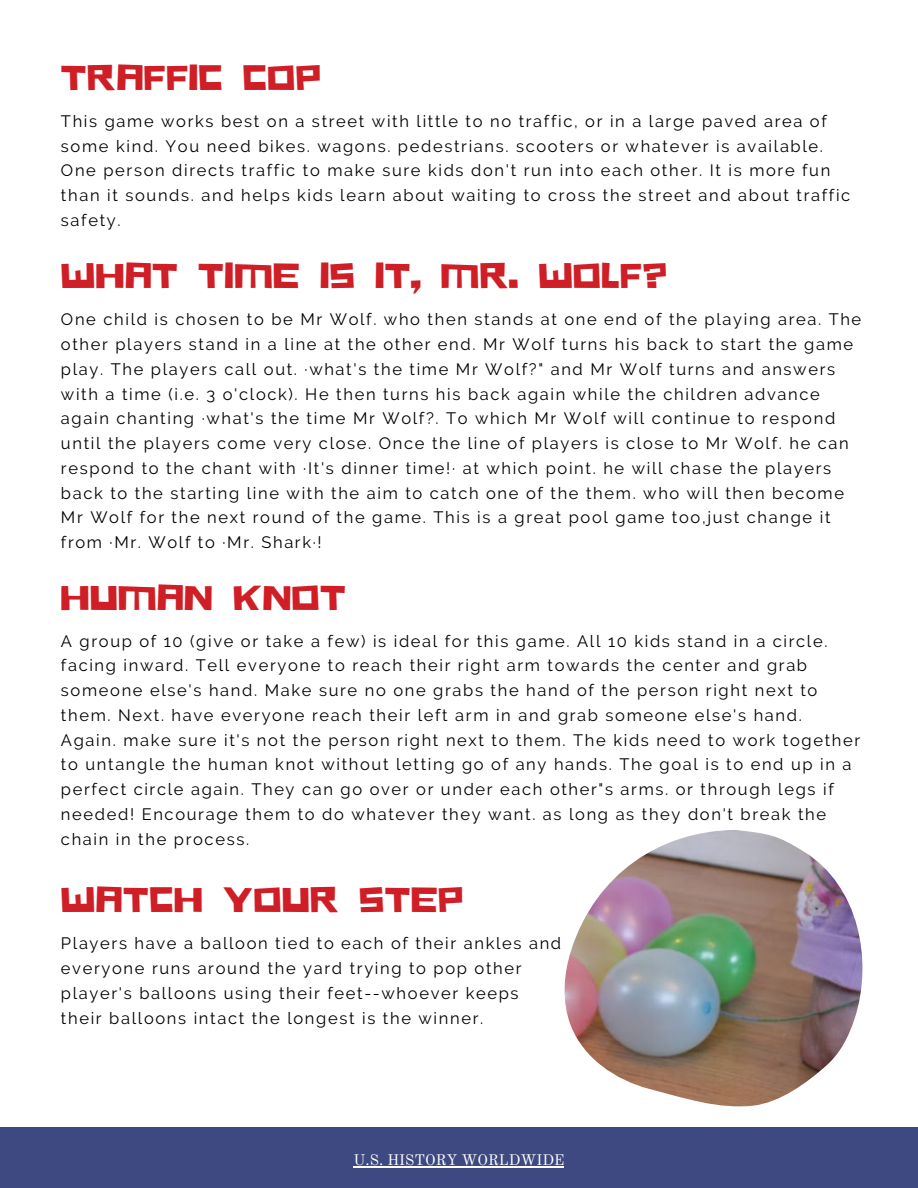
<style>
.page{position:relative;width:918px;height:1188px;background:#fff}
.page>*{position:absolute;margin:0;border:0;box-sizing:border-box;transform-origin:0 0}
.t1{font:36px "Hitchcut";letter-spacing:.02em;color:#cf1e25}
.t2{font:16.5px/24.8px "Raleway";letter-spacing:.1em;color:#000}
.t3{font:15px "Old Standard";color:#fff}
</style>
<div class="page">
<div style="left:0;top:1127px;width:918px;height:61px;background:#3e4982"></div>
<img style="left:564px;top:830px;width:299px;height:276px">
<hr style="left:354px;top:1167px;width:210px;height:1px;background:#fff">
<p class="t1" style="left:61px;top:53px;width:261px">TRAFFIC COP</p>
<p class="t2" style="left:61px;top:109px;width:791px">This game works best on a street with little to no traffic, or in a large paved area of some kind. You need bikes. wagons. pedestrians. scooters or whatever is available.<br>One person directs traffic to make sure kids don't run into each other. It is more fun than it sounds. and helps kids learn about waiting to cross the street and about traffic safety.</p>
<p class="t1" style="left:61px;top:252px;width:607px">WHAT TIME IS IT, MR. WOLF?</p>
<h1 class="t2" style="left:61px;top:307px;width:802px">One child is chosen to be Mr Wolf. who then stands at one end of the playing area. The</h1>
<p class="t2" style="left:61px;top:332px;width:794px">other players stand in a line at the other end. Mr Wolf turns his back to start the game play. The players call out. ·what's the time Mr Wolf?" and Mr Wolf turns and answers with a time (i.e. 3 o'clock). He then turns his back again while the children advance again chanting ·what's the time Mr Wolf?. To which Mr Wolf will continue to respond until the players come very close. Once the line of players is close to Mr Wolf. he can respond to the chant with ·It's dinner time!· at which point. he will chase the players back to the starting line with the aim to catch one of the them. who will then become Mr Wolf for the next round of the game. This is a great pool game too,just change it from ·Mr. Wolf to ·Mr. Shark·!</p>
<p class="t1" style="left:61px;top:573px;width:286px">HUMAN KNOT</p>
<h1 class="t2" style="left:61px;top:628px;width:801px">A group of 10 (give or take a few) is ideal for this game. All 10 kids stand in a circle. facing inward. Tell everyone to reach their right arm towards the center and grab someone else's hand. Make sure no one grabs the hand of the person right next to them. Next. have everyone reach their left arm in and grab someone else's hand.<br>Again. make sure it's not the person right next to them. The kids need to work together to untangle the human knot without letting go of any hands. The goal is to end up in a perfect circle again. They can go over or under each other"s arms. or through legs if needed! Encourage them to do whatever they want. as long as they don't break the chain in the process.</h1>
<h1 class="t1" style="left:61px;top:876px;width:404px">WATCH YOUR STEP</h1>
<p class="t2" style="left:61px;top:931px;width:502px">Players have a balloon tied to each of their ankles and</p>
<p class="t2" style="left:61px;top:956px;width:462px">everyone runs around the yard trying to pop other</p>
<p class="t2" style="left:61px;top:981px;width:459px">player's balloons using their feet--whoever keeps</p>
<p class="t2" style="left:61px;top:1005px;width:424px">their balloons intact the longest is the winner.</p>
<h2 class="t3" style="left:354px;top:1151px;width:212px">U.S. HISTORY WORLDWIDE</h2>
</div>
